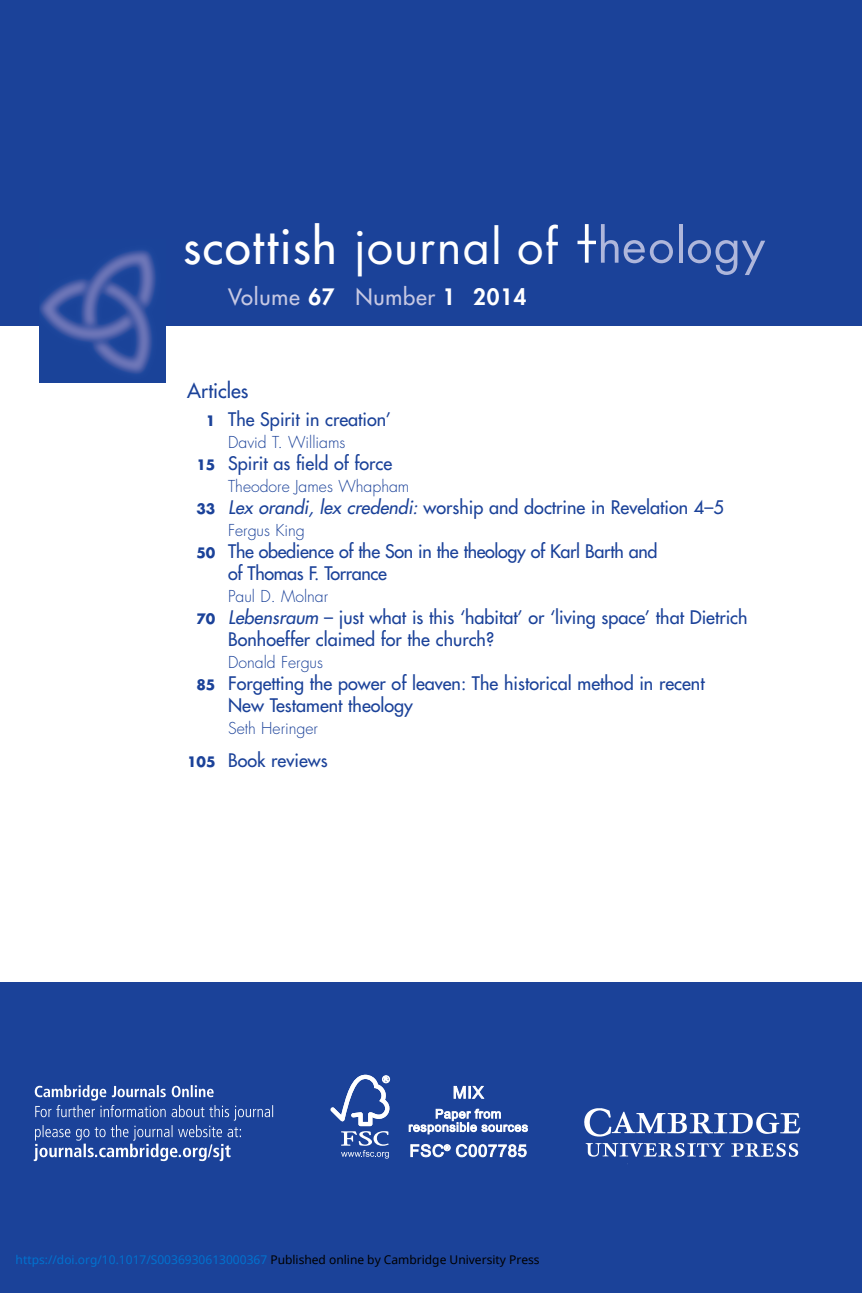
<style>
.page{position:relative;width:862px;height:1293px;background:#1b4299}
.page>*{position:absolute;margin:0;border:0;box-sizing:border-box;transform-origin:0 0}
.t1{font:47px "Futura";letter-spacing:.025em;color:#fff}
.t2{font:22px "Futura";letter-spacing:.035em;color:#c6c8e3}
.t3{font:20px "Futura";color:#1b4299}
.t4{font:18.2px/22px "Futura";color:#1b4299}
.t5{font:18.2px/22px "Futura";letter-spacing:-.02em;color:#1b4299}
.t6{font:300 16px "Futura";color:#1b4299}
.t7{font:12px "Noto Sans";color:#0172cf}
.s1{font-style:inherit}
.s2{font-weight:800;color:#fff}
.s3{font-weight:700;font-size:14px}
.s4{font-style:italic}
.s5{color:#000}
</style>
<div class="page">
<svg style="left:577px;top:224px;width:96px;height:39px"></svg>
<hr style="left:679px;top:224px;width:3px;height:39px;background:#aeb6db">
<svg style="left:688px;top:240px;width:77px;height:35px"></svg>
<div style="left:0;top:326px;width:862px;height:655px;background:#fff"></div>
<img style="left:40px;top:250px;width:126px;height:132px">
<img style="left:584px;top:1108px;width:217px;height:56px">
<svg style="left:34px;top:1085px;width:239px;height:76px"></svg>
<svg style="left:330px;top:1074px;width:60px;height:84px"></svg>
<svg style="left:453px;top:1085px;width:32px;height:14px"></svg>
<svg style="left:408px;top:1108px;width:120px;height:26px"></svg>
<svg style="left:410px;top:1144px;width:117px;height:13px"></svg>
<h1 class="t1" style="left:183px;top:225px;width:376px"><span class="s1">scottish</span> journal of</h1>
<p class="t2" style="left:228px;top:285px;width:300px">Volume <span class="s2">67</span> Number <span class="s2">1 2014</span></p>
<p class="t3" style="left:187px;top:380px;width:63px">Articles</p>
<p class="t4" style="left:206px;top:409px;width:187px"><span class="s3">1</span> The Spirit in creation’</p>
<p class="t6" style="left:228px;top:434px;width:119px">David T. Williams</p>
<p class="t4" style="left:196px;top:453px;width:197px"><span class="s3">15</span> Spirit as field of force</p>
<p class="t6" style="left:228px;top:478px;width:183px">Theodore James Whapham</p>
<p class="t4" style="left:196px;top:497px;width:529px"><span class="s3">33</span> <span class="s4">Lex orandi, lex credendi:</span> worship and doctrine in Revelation 4–5</p>
<p class="t6" style="left:228px;top:522px;width:78px">Fergus King</p>
<p class="t5" style="left:228px;top:541px;width:431px;text-indent:-32px"><span class="s3">50</span> The obedience of the Son in the theology of Karl Barth and of Thomas F. Torrance</p>
<p class="t6" style="left:228px;top:588px;width:101px">Paul D. Molnar</p>
<p class="t4" style="left:228px;top:607px;width:521px;text-indent:-32px"><span class="s3">70</span> <span class="s4">Lebensraum</span> – just what is this ‘habitat’ or ‘living space’ that Dietrich<br>Bonhoeffer claimed for the church?</p>
<p class="t6" style="left:228px;top:654px;width:96px">Donald Fergus</p>
<p class="t4" style="left:228px;top:673px;width:478px;text-indent:-32px"><span class="s3">85</span> Forgetting the power of leaven: The historical method in recent<br>New Testament theology</p>
<p class="t6" style="left:228px;top:720px;width:91px">Seth Heringer</p>
<p class="t4" style="left:187px;top:750px;width:142px"><span class="s3">105</span> Book reviews</p>
<p class="t7" style="left:16px;top:1251px;width:525px">https://doi.org/10.1017/S0036930613000367 <span class="s5">Published online by Cambridge University Press</span></p>
</div>
